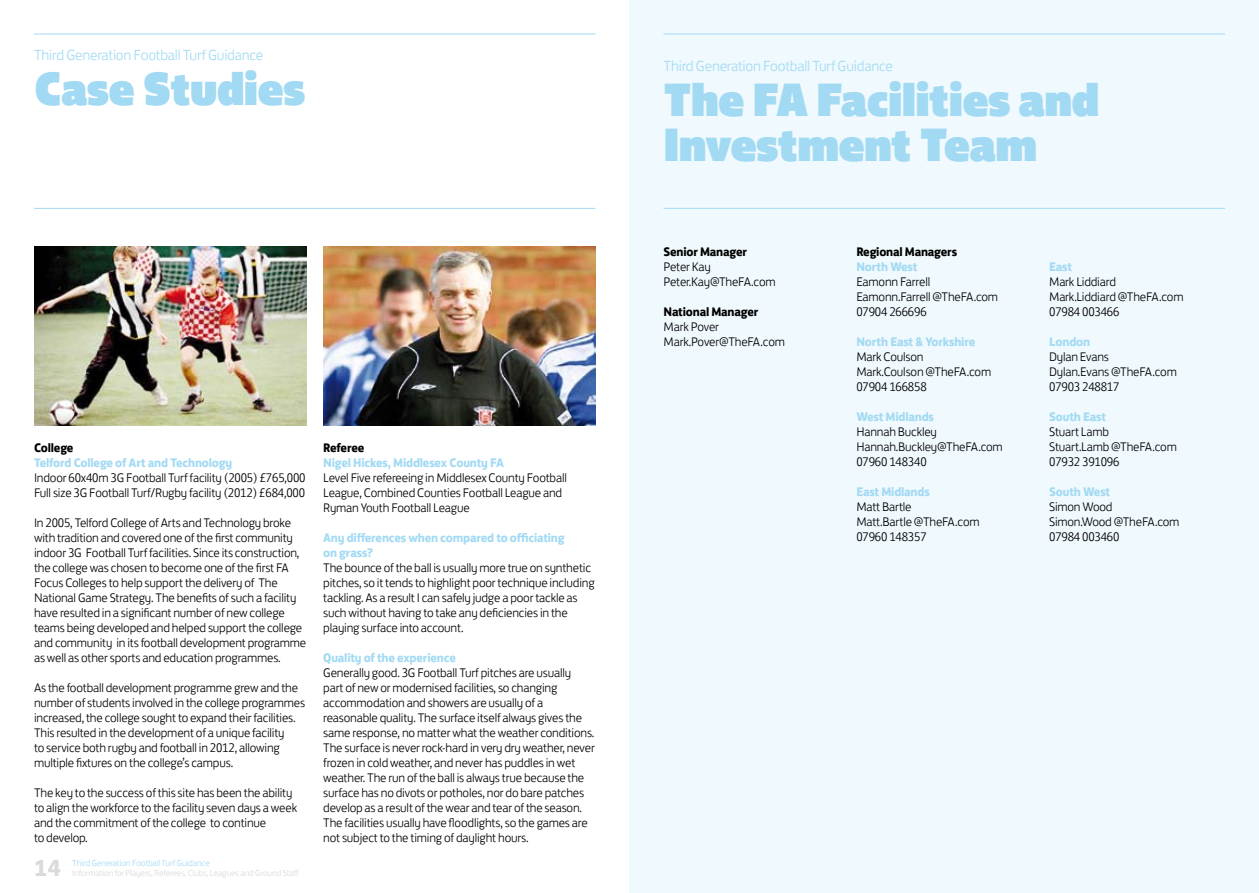
<style>
.page{position:relative;width:1259px;height:893px;background:#fff}
.page>*{position:absolute;margin:0;border:0;box-sizing:border-box;transform-origin:0 0}
.t1{font:48px/45px "FS Jack Poster";letter-spacing:-.015em;color:#a2daf3}
.t2{font:700 24px "FS Jack";color:#d9dadb}
.t3{font:300 15px "FS Jack";letter-spacing:-.015em;color:#a2daf3}
.t4{font:300 12.75px/15px "FS Jack";letter-spacing:-.015em;color:#000}
.t5{font:700 12.75px/15px "FS Jack";letter-spacing:-.015em;color:#a2daf3}
.t6{font:700 12.75px "FS Jack";color:#000}
.t7{font:300 9px "FS Jack";letter-spacing:-.015em;color:#d9dadb}
.t8{font:300 9px "FS Jack";letter-spacing:-.015em;color:#a2daf3}
</style>
<div class="page">
<hr style="left:34px;top:34px;width:561px;height:1px;background:#a2daf3">
<hr style="left:34px;top:208px;width:561px;height:1px;background:#a2daf3">
<div style="left:629px;top:0;width:630px;height:893px;background:#f0f9fd"></div>
<hr style="left:663px;top:208px;width:562px;height:1px;background:#a2daf3">
<hr style="left:663px;top:34px;width:562px;height:1px;background:#a2daf3">
<img style="left:323px;top:247px;width:272px;height:178px">
<img style="left:34px;top:247px;width:272px;height:178px">
<p class="t3" style="left:34px;top:43px;width:231px">Third Generation Football Turf Guidance</p>
<h1 class="t1" style="left:34px;top:64px;width:273px">Case Studies</h1>
<p class="t6" style="left:34px;top:437px;width:41px">College</p>
<p class="t5" style="left:34px;top:454px;width:200px">Telford College of Art and Technology</p>
<p class="t4" style="left:34px;top:469px;width:273px">Indoor 60x40m 3G Football Turf facility (2005) £765,000<br>Full size 3G Football Turf/Rugby facility (2012) £684,000</p>
<p class="t4" style="left:34px;top:514px;width:274px">In 2005, Telford College of Arts and Technology broke with tradition and covered one of the first community indoor 3G Football Turf facilities. Since its construction, the college was chosen to become one of the first FA Focus Colleges to help support the delivery of The National Game Strategy. The benefits of such a facility have resulted in a significant number of new college teams being developed and helped support the college and community in its football development programme as well as other sports and education programmes.</p>
<p class="t4" style="left:34px;top:679px;width:273px">As the football development programme grew and the number of students involved in the college programmes increased, the college sought to expand their facilities.<br>This resulted in the development of a unique facility<br>to service both rugby and football in 2012, allowing multiple fixtures on the college’s campus.</p>
<p class="t4" style="left:34px;top:784px;width:265px">The key to the success of this site has been the ability to align the workforce to the facility seven days a week and the commitment of the college to continue<br>to develop.</p>
<h2 class="t2" style="left:34px;top:848px;width:29px">14</h2>
<p class="t8" style="left:72px;top:855px;width:139px">Third Generation Football Turf Guidance</p>
<p class="t7" style="left:72px;top:866px;width:228px">Information for Players, Referees, Clubs, Leagues and Ground Staff</p>
<p class="t6" style="left:323px;top:437px;width:43px">Referee</p>
<p class="t5" style="left:323px;top:454px;width:175px">Nigel Hickes, Middlesex County FA</p>
<p class="t4" style="left:323px;top:469px;width:245px">Level Five refereeing in Middlesex County Football<br>League, Combined Counties Football League and<br>Ryman Youth Football League</p>
<p class="t5" style="left:323px;top:529px;width:243px">Any differences when compared to officiating on grass?</p>
<p class="t4" style="left:323px;top:559px;width:273px">The bounce of the ball is usually more true on synthetic pitches, so it tends to highlight poor technique including tackling. As a result I can safely judge a poor tackle as such without having to take any deficiencies in the playing surface into account.</p>
<p class="t5" style="left:323px;top:649px;width:134px">Quality of the experience</p>
<p class="t4" style="left:323px;top:664px;width:273px">Generally good. 3G Football Turf pitches are usually<br>part of new or modernised facilities, so changing accommodation and showers are usually of a reasonable quality. The surface itself always gives the same response, no matter what the weather conditions.<br>The surface is never rock-hard in very dry weather, never frozen in cold weather, and never has puddles in wet weather. The run of the ball is always true because the surface has no divots or potholes, nor do bare patches develop as a result of the wear and tear of the season.<br>The facilities usually have floodlights, so the games are not subject to the timing of daylight hours.</p>
<p class="t3" style="left:663px;top:54px;width:231px">Third Generation Football Turf Guidance</p>
<h1 class="t1" style="left:663px;top:75px;width:437px">The FA Facilities and<br>Investment Team</h1>
<p class="t6" style="left:663px;top:241px;width:85px">Senior Manager</p>
<p class="t4" style="left:663px;top:258px;width:114px">Peter Kay<br>Peter.Kay@TheFA.com</p>
<p class="t6" style="left:663px;top:301px;width:96px">National Manager</p>
<p class="t4" style="left:663px;top:318px;width:123px">Mark Pover<br>Mark.Pover@TheFA.com</p>
<p class="t6" style="left:856px;top:241px;width:102px">Regional Managers</p>
<p class="t5" style="left:856px;top:258px;width:63px">North West</p>
<p class="t4" style="left:856px;top:273px;width:143px">Eamonn Farrell<br>Eamonn.Farrell @TheFA.com<br>07904 266696</p>
<p class="t5" style="left:856px;top:333px;width:120px">North East &amp; Yorkshire</p>
<p class="t4" style="left:856px;top:348px;width:136px">Mark Coulson<br>Mark.Coulson @TheFA.com<br>07904 166858</p>
<p class="t5" style="left:856px;top:408px;width:79px">West Midlands</p>
<p class="t4" style="left:856px;top:423px;width:148px">Hannah Buckley<br>Hannah.Buckley@TheFA.com<br>07960 148340</p>
<p class="t5" style="left:856px;top:483px;width:75px">East Midlands</p>
<p class="t4" style="left:856px;top:498px;width:125px">Matt Bartle<br>Matt.Bartle @TheFA.com<br>07960 148357</p>
<p class="t5" style="left:1049px;top:258px;width:24px">East</p>
<p class="t4" style="left:1049px;top:273px;width:136px">Mark Liddiard<br>Mark.Liddiard @TheFA.com<br>07984 003466</p>
<p class="t5" style="left:1049px;top:333px;width:43px">London</p>
<p class="t4" style="left:1049px;top:348px;width:129px">Dylan Evans<br>Dylan.Evans @TheFA.com<br>07903 248817</p>
<p class="t5" style="left:1049px;top:408px;width:58px">South East</p>
<p class="t4" style="left:1049px;top:423px;width:129px">Stuart Lamb<br>Stuart.Lamb @TheFA.com<br>07932 391096</p>
<p class="t5" style="left:1049px;top:483px;width:63px">South West</p>
<p class="t4" style="left:1049px;top:498px;width:132px">Simon Wood<br>Simon.Wood @TheFA.com<br>07984 003460</p>
</div>
